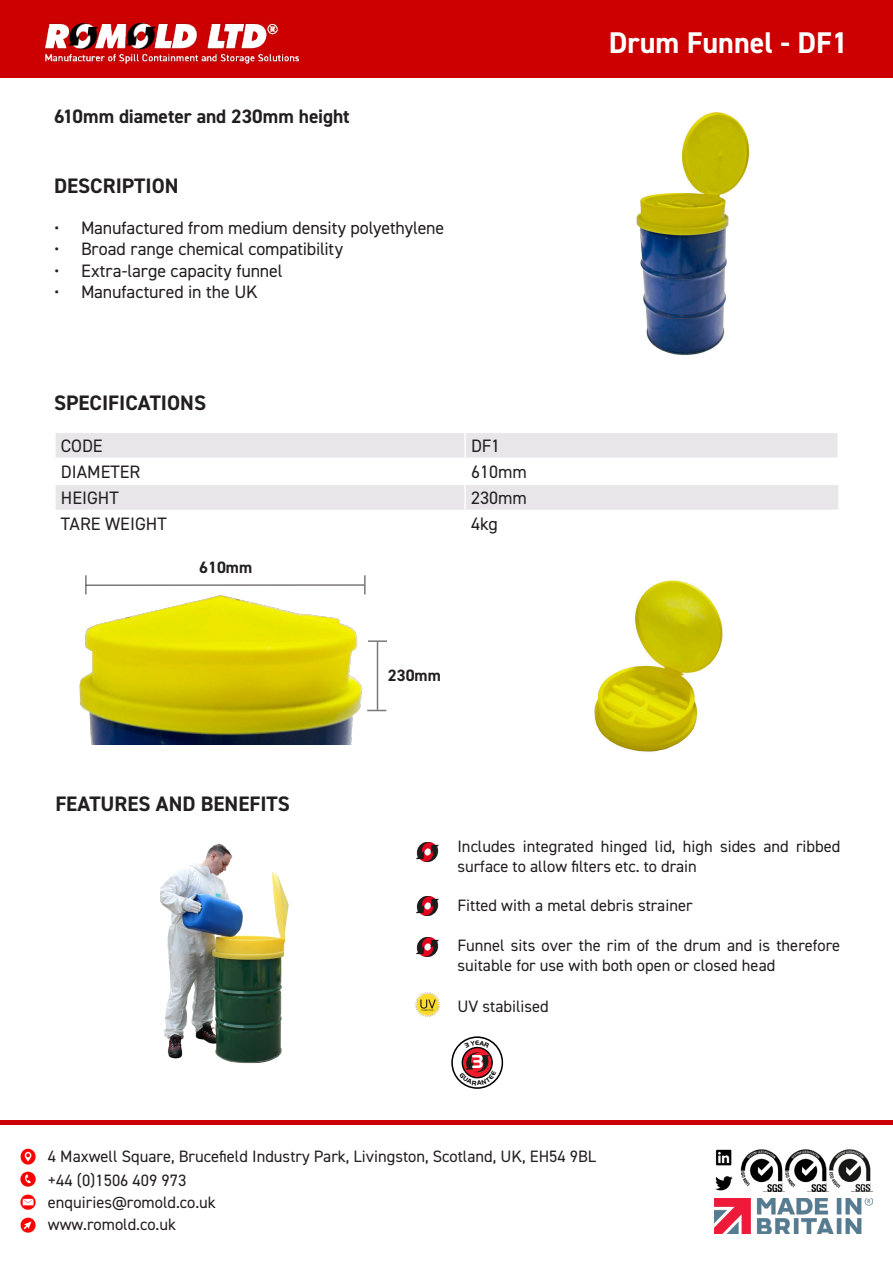
<style>
.page{position:relative;width:893px;height:1263px;background:#fff}
.page>*{position:absolute;margin:0;border:0;box-sizing:border-box;transform-origin:0 0}
.t1{font:700 30px "DIN2014";color:#fff}
.specification_headin{font:700 21px "DIN2014";color:#231f20}
.t2{font:700 19.5px "DIN2014";letter-spacing:-.005em;color:#231f20}
.specs{font:18px "DIN2014";letter-spacing:-.005em;color:#231f20}
.t3{font:16.5px/19.8px "DIN2014";color:#231f20}
.t4{font:700 16.5px "DIN2014";color:#231f20}
.t5{font:700 6.75px "Handel Got D";color:#000}
</style>
<div class="page">
<div style="left:0;top:1120px;width:893px;height:5px;background:#c00"></div>
<svg style="left:55px;top:433px;width:783px;height:77px"></svg>
<img style="left:79px;top:594px;width:293px;height:151px">
<hr style="left:86px;top:584px;width:278px;height:2px;background:#231f20">
<img style="left:594px;top:580px;width:129px;height:172px">
<svg style="left:85px;top:575px;width:2px;height:19px"></svg>
<svg style="left:368px;top:640px;width:19px;height:2px"></svg>
<svg style="left:367px;top:710px;width:19px;height:1px"></svg>
<img style="left:636px;top:112px;width:114px;height:244px">
<hr style="left:377px;top:642px;width:1px;height:68px;background:#231f20">
<svg style="left:364px;top:575px;width:2px;height:19px"></svg>
<div style="left:0;top:0;width:893px;height:77px;background:#c00"></div>
<img style="left:45px;top:24px;width:255px;height:39px">
<img style="left:416px;top:843px;width:22px;height:19px">
<img style="left:416px;top:897px;width:22px;height:19px">
<img style="left:416px;top:937px;width:22px;height:19px">
<img style="left:415px;top:992px;width:26px;height:25px">
<img style="left:160px;top:843px;width:129px;height:221px">
<img style="left:715px;top:1198px;width:158px;height:36px">
<img style="left:740px;top:1149px;width:131px;height:42px">
<img style="left:20px;top:1171px;width:16px;height:16px">
<img style="left:20px;top:1194px;width:16px;height:16px">
<img style="left:20px;top:1148px;width:16px;height:17px">
<img style="left:20px;top:1217px;width:16px;height:16px">
<img style="left:715px;top:1176px;width:17px;height:15px">
<img style="left:716px;top:1149px;width:16px;height:17px">
<svg style="left:451px;top:1036px;width:53px;height:53px"></svg>
<p class="t2" style="left:54px;top:103px;width:297px">610mm diameter and 230mm height</p>
<p class="specification_headin" style="left:54px;top:172px;width:126px">DESCRIPTION</p>
<p class="specs" style="left:54px;top:216px;width:392px">• Manufactured from medium density polyethylene</p>
<p class="specs" style="left:54px;top:238px;width:291px">• Broad range chemical compatibility</p>
<p class="specs" style="left:54px;top:259px;width:230px">• Extra-large capacity funnel</p>
<p class="specs" style="left:54px;top:281px;width:205px">• Manufactured in the UK</p>
<p class="specification_headin" style="left:54px;top:389px;width:154px">SPECIFICATIONS</p>
<p class="specs" style="left:61px;top:435px;width:43px">CODE</p>
<p class="specs" style="left:471px;top:435px;width:30px">DF1</p>
<p class="specs" style="left:61px;top:461px;width:81px">DIAMETER</p>
<p class="specs" style="left:471px;top:461px;width:57px">610mm</p>
<p class="specs" style="left:61px;top:487px;width:59px">HEIGHT</p>
<p class="specs" style="left:471px;top:487px;width:57px">230mm</p>
<p class="specs" style="left:61px;top:513px;width:107px">TARE WEIGHT</p>
<p class="specs" style="left:471px;top:513px;width:28px">4kg</p>
<p class="t4" style="left:199px;top:557px;width:54px">610mm</p>
<p class="specification_headin" style="left:55px;top:789px;width:236px">FEATURES AND BENEFITS</p>
<p class="t4" style="left:388px;top:665px;width:54px">230mm</p>
<p class="t1" style="left:609px;top:23px;width:241px">Drum Funnel - DF1</p>
<p class="t3" style="left:457px;top:836px;width:384px">Includes integrated hinged lid, high sides and ribbed surface to allow filters etc. to drain</p>
<p class="t3" style="left:457px;top:895px;width:237px">Fitted with a metal debris strainer</p>
<p class="t3" style="left:457px;top:935px;width:384px">Funnel sits over the rim of the drum and is therefore suitable for use with both open or closed head</p>
<p class="t3" style="left:457px;top:996px;width:93px">UV stabilised</p>
<p class="t5" style="left:475px;top:1039px;width:6px">E</p>
<p class="t3" style="left:48px;top:1144px;width:550px;line-height:24.3px">4 Maxwell Square, Brucefield Industry Park, Livingston, Scotland, UK, EH54 9BL +44 (0)1506 409 973</p>
<p class="t3" style="left:48px;top:1191px;width:170px">enquiries@romold.co.uk</p>
<p class="t3" style="left:48px;top:1214px;width:130px">www.romold.co.uk</p>
</div>
